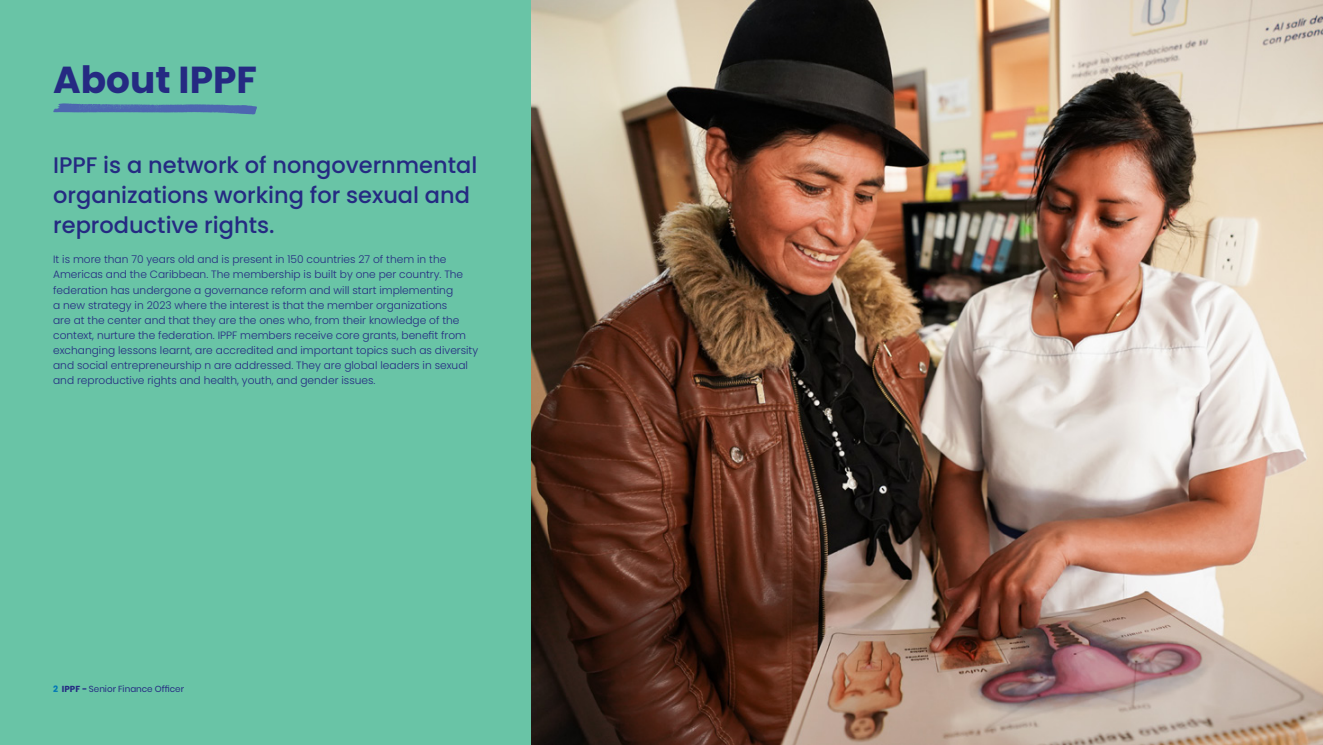
<style>
.page{position:relative;width:1323px;height:745px;background:#fff}
.page>*{position:absolute;margin:0;border:0;box-sizing:border-box;transform-origin:0 0}
.Head{font:700 37.5px "Poppins";color:#252a82}
.Sub_Head{font:500 22.5px/30px "Poppins";color:#252a82}
.t1{font:300 10.62px/15px "Poppins";color:#252a82}
.t2{font:8.75px "Poppins";color:#252a82}
.s1{font-weight:700;color:#0076b7}
.s2{font-weight:700}
</style>
<div class="page">
<div style="left:0;top:0;width:1323px;height:744px;background:#69c4a6"></div>
<img style="left:531px;top:0;width:792px;height:744px">
<svg style="left:53px;top:103px;width:204px;height:11px"></svg>
<p class="Head" style="left:53px;top:58px;width:205px">About IPPF</p>
<p class="Sub_Head" style="left:53px;top:150px;width:426px">IPPF is a network of nongovernmental organizations working for sexual and reproductive rights.</p>
<p class="t1" style="left:53px;top:252px;width:427px">It is more than 70 years old and is present in 150 countries 27 of them in the Americas and the Caribbean. The membership is built by one per country. The federation has undergone a governance reform and will start implementing<br>a new strategy in 2023 where the interest is that the member organizations<br>are at the center and that they are the ones who, from their knowledge of the context, nurture the federation. IPPF members receive core grants, benefit from exchanging lessons learnt, are accredited and important topics such as diversity and social entrepreneurship n are addressed. They are global leaders in sexual and reproductive rights and health, youth, and gender issues.</p>
<p class="t2" style="left:53px;top:683px;width:132px"><span class="s1">2</span> <span class="s2">IPPF -</span> Senior Finance Officer</p>
</div>
